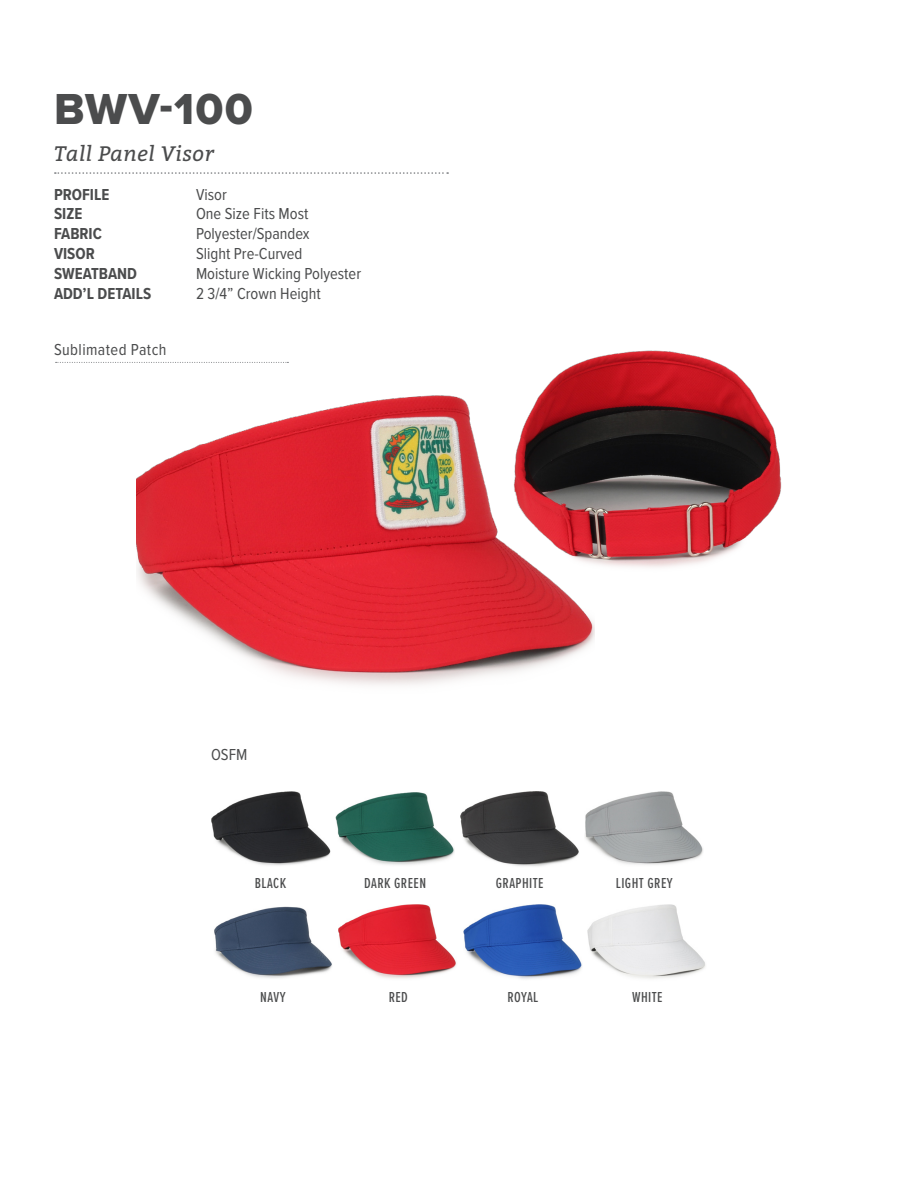
<style>
.page{position:relative;width:918px;height:1188px;background:#fff}
.page>*{position:absolute;margin:0;border:0;box-sizing:border-box;transform-origin:0 0}
.Style_Name{font:45px "Proxima Nova Extrabld";letter-spacing:.025em;color:#4b4c4d}
.Marketing_Description{font:italic 21px "Bitter";letter-spacing:.025em;color:#4b4c4d}
.Descriptions{font:16.5px "Proxima Nova Cond";color:#4b4c4d}
.Descriptions_Names{font:700 16.5px "Proxima Nova Cond";color:#4b4c4d}
.Decoration_Technique{font:16.5px "Proxima Nova Cond";letter-spacing:.025em;color:#4b4c4d}
.COLORS{font:500 15px "Proxima Nova Ex Cn";letter-spacing:.03em;color:#4b4c4d}
</style>
<div class="page">
<img style="left:595px;top:350px;width:187px;height:218px">
<img style="left:136px;top:357px;width:459px;height:328px">
<svg style="left:55px;top:172px;width:393px;height:2px"></svg>
<svg style="left:56px;top:362px;width:232px;height:1px"></svg>
<img style="left:460px;top:791px;width:119px;height:76px">
<img style="left:336px;top:792px;width:119px;height:73px">
<img style="left:585px;top:792px;width:118px;height:73px">
<img style="left:463px;top:905px;width:119px;height:74px">
<img style="left:588px;top:904px;width:118px;height:75px">
<img style="left:214px;top:906px;width:118px;height:72px">
<img style="left:339px;top:905px;width:117px;height:74px">
<img style="left:211px;top:791px;width:119px;height:75px">
<p class="Style_Name" style="left:54px;top:75px;width:200px">BWV-100</p>
<p class="Marketing_Description" style="left:54px;top:141px;width:161px">Tall Panel Visor</p>
<p class="Descriptions_Names" style="left:54px;top:182px;width:57px">PROFILE</p>
<p class="Descriptions_Names" style="left:54px;top:202px;width:30px">SIZE</p>
<p class="Descriptions_Names" style="left:54px;top:221px;width:50px">FABRIC</p>
<p class="Descriptions_Names" style="left:54px;top:241px;width:42px">VISOR</p>
<p class="Descriptions_Names" style="left:54px;top:261px;width:85px">SWEATBAND</p>
<p class="Descriptions_Names" style="left:54px;top:281px;width:99px">ADD’L DETAILS</p>
<p class="Decoration_Technique" style="left:54px;top:337px;width:114px">Sublimated Patch</p>
<p class="Descriptions" style="left:196px;top:182px;width:32px">Visor</p>
<p class="Descriptions" style="left:196px;top:202px;width:114px">One Size Fits Most</p>
<p class="Descriptions" style="left:196px;top:221px;width:115px">Polyester/Spandex</p>
<p class="Descriptions" style="left:196px;top:241px;width:108px">Slight Pre-Curved</p>
<p class="Descriptions" style="left:196px;top:261px;width:167px">Moisture Wicking Polyester</p>
<p class="Descriptions" style="left:196px;top:281px;width:126px">2 3/4” Crown Height</p>
<p class="Descriptions" style="left:211px;top:743px;width:38px">OSFM</p>
<p class="COLORS" style="left:255px;top:872px;width:33px">BLACK</p>
<p class="COLORS" style="left:364px;top:872px;width:63px">DARK GREEN</p>
<p class="COLORS" style="left:496px;top:872px;width:49px">GRAPHITE</p>
<p class="COLORS" style="left:616px;top:872px;width:58px">LIGHT GREY</p>
<p class="COLORS" style="left:260px;top:986px;width:27px">NAVY</p>
<p class="COLORS" style="left:389px;top:986px;width:21px">RED</p>
<p class="COLORS" style="left:507px;top:986px;width:32px">ROYAL</p>
<p class="COLORS" style="left:632px;top:986px;width:32px">WHITE</p>
</div>
